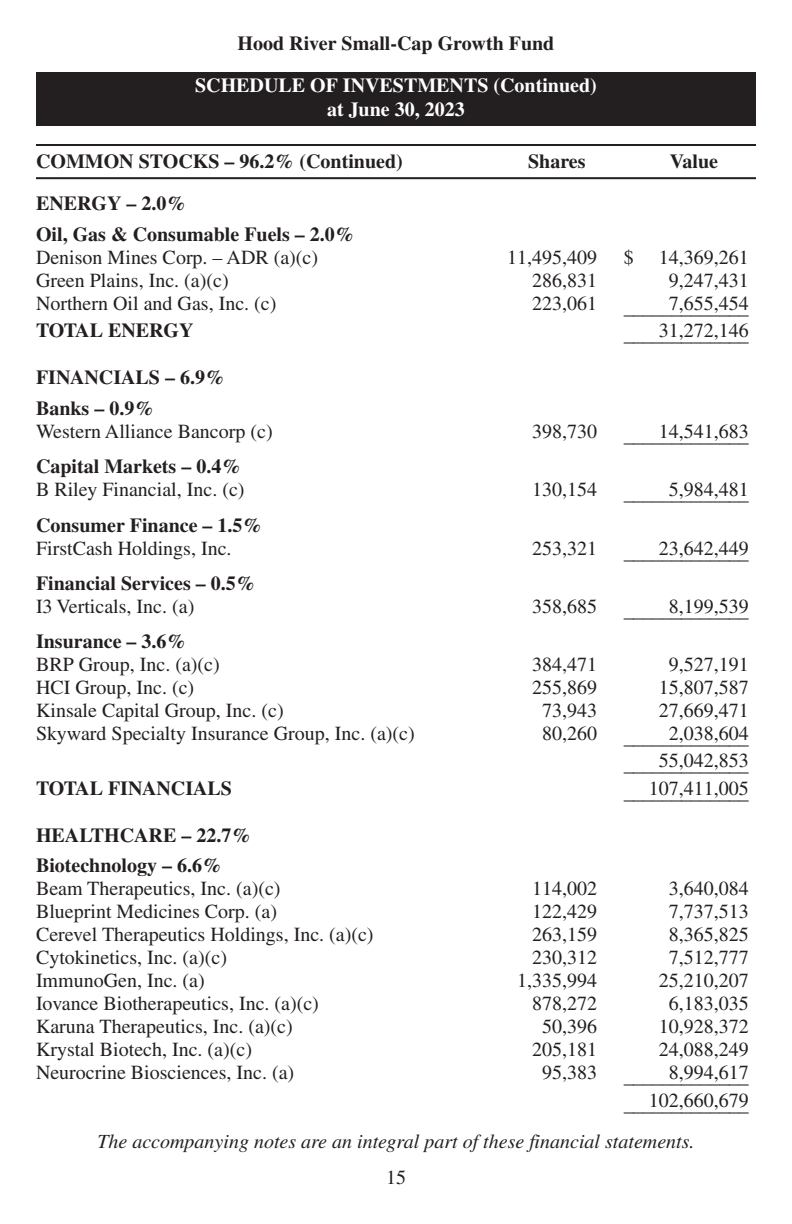
<style>
.page{position:relative;width:792px;height:1224px;background:#fff}
.page>*{position:absolute;margin:0;border:0;box-sizing:border-box;transform-origin:0 0}
.t1{font:20px/27px "Times";color:#231f20}
.t2{font:700 20px/31.2px "Times";color:#231f20}
.t3{font:italic 20px "Times";color:#231f20}
.t4{font:700 20px/24px "Times";color:#fff;text-align:center}
</style>
<div class="page">
<hr style="left:36px;top:144px;width:720px;height:2px;background:#231f20">
<hr style="left:36px;top:177px;width:720px;height:2px;background:#231f20">
<div style="left:36px;top:72px;width:720px;height:54px;background:#231f20"></div>
<p class="t2" style="left:238px;top:30px;width:318px">Hood River Small-Cap Growth Fund</p>
<p class="t4" style="left:195px;top:75px;width:403px">SCHEDULE OF INVESTMENTS (Continued) at June 30, 2023</p>
<p class="t2" style="left:36px;top:147px;width:368px">COMMON STOCKS – 96.2% (Continued)</p>
<p class="t2" style="left:528px;top:147px;width:59px">Shares</p>
<p class="t2" style="left:670px;top:147px;width:50px">Value</p>
<p class="t2" style="left:36px;top:189px;width:320px">ENERGY – 2.0%<br>Oil, Gas &amp; Consumable Fuels – 2.0%</p>
<p class="t1" style="left:36px;top:246px;width:284px">Denison Mines Corp. – ADR (a)(c)</p>
<p class="t1" style="left:507px;top:246px;width:92px">11,495,409</p>
<p class="t1" style="left:624px;top:246px;width:11px">$</p>
<p class="t1" style="left:659px;top:246px;width:91px">14,369,261</p>
<p class="t1" style="left:36px;top:269px;width:194px">Green Plains, Inc. (a)(c)</p>
<p class="t1" style="left:532px;top:269px;width:66px">286,831</p>
<p class="t1" style="left:669px;top:269px;width:81px">9,247,431</p>
<p class="t1" style="left:36px;top:292px;width:242px">Northern Oil and Gas, Inc. (c)</p>
<p class="t1" style="left:532px;top:292px;width:66px">223,061</p>
<p class="t1" style="left:624px;top:296px;width:127px">_____7_,_6_5_5_, 4_5__4</p>
<p class="t2" style="left:36px;top:316px;width:159px">TOTAL ENERGY</p>
<p class="t1" style="left:624px;top:323px;width:127px">_ ___3_1_,_2_7_2_, 1_4__6</p>
<p class="t2" style="left:36px;top:364px;width:191px">FINANCIALS – 6.9%<br>Banks – 0.9%</p>
<p class="t1" style="left:36px;top:420px;width:238px">Western Alliance Bancorp (c)</p>
<p class="t1" style="left:532px;top:420px;width:66px">398,730</p>
<p class="t1" style="left:624px;top:424px;width:127px">_ ___1_4_,_5_4_1_, 6_8__3</p>
<p class="t2" style="left:36px;top:453px;width:207px">Capital Markets – 0.4%</p>
<p class="t1" style="left:36px;top:478px;width:210px">B Riley Financial, Inc. (c)</p>
<p class="t1" style="left:532px;top:478px;width:66px">130,154</p>
<p class="t1" style="left:624px;top:482px;width:127px">_____5_,_9_8_4_, 4_8__1</p>
<p class="t2" style="left:36px;top:511px;width:228px">Consumer Finance – 1.5%</p>
<p class="t1" style="left:36px;top:536px;width:197px">FirstCash Holdings, Inc.</p>
<p class="t1" style="left:532px;top:536px;width:66px">253,321</p>
<p class="t1" style="left:624px;top:540px;width:127px">_ ___2_3_,_6_4_2_, 4_4__9</p>
<p class="t2" style="left:36px;top:569px;width:221px">Financial Services – 0.5%</p>
<p class="t1" style="left:36px;top:595px;width:160px">I3 Verticals, Inc. (a)</p>
<p class="t1" style="left:532px;top:595px;width:66px">358,685</p>
<p class="t1" style="left:624px;top:599px;width:127px">_____8_,_1_9_9_, 5_3__9</p>
<p class="t2" style="left:36px;top:628px;width:152px">Insurance – 3.6%</p>
<p class="t1" style="left:36px;top:653px;width:185px">BRP Group, Inc. (a)(c)</p>
<p class="t1" style="left:532px;top:653px;width:66px">384,471</p>
<p class="t1" style="left:669px;top:653px;width:81px">9,527,191</p>
<p class="t1" style="left:36px;top:676px;width:160px">HCI Group, Inc. (c)</p>
<p class="t1" style="left:532px;top:676px;width:66px">255,869</p>
<p class="t1" style="left:659px;top:676px;width:91px">15,807,587</p>
<p class="t1" style="left:36px;top:699px;width:249px">Kinsale Capital Group, Inc. (c)</p>
<p class="t1" style="left:542px;top:699px;width:56px">73,943</p>
<p class="t1" style="left:659px;top:699px;width:91px">27,669,471</p>
<p class="t1" style="left:36px;top:722px;width:380px">Skyward Specialty Insurance Group, Inc. (a)(c)</p>
<p class="t1" style="left:542px;top:722px;width:56px">80,260</p>
<p class="t1" style="left:624px;top:726px;width:127px">_____2_,_0_3_8_, 6_0__4 _ _ _ _5_5_,_0_4_2_, 8_5_ _3</p>
<p class="t2" style="left:36px;top:775px;width:198px">TOTAL FINANCIALS</p>
<p class="t1" style="left:624px;top:781px;width:127px">_ _ _1_0_7_,_4_1_1_, 0_0_ _5</p>
<p class="t2" style="left:36px;top:822px;width:217px;line-height:30.2px">HEALTHCARE – 22.7%<br>Biotechnology – 6.6%</p>
<p class="t1" style="left:36px;top:877px;width:246px">Beam Therapeutics, Inc. (a)(c)</p>
<p class="t1" style="left:532px;top:877px;width:67px">114,002</p>
<p class="t1" style="left:669px;top:877px;width:81px">3,640,084</p>
<p class="t1" style="left:36px;top:900px;width:243px">Blueprint Medicines Corp. (a)</p>
<p class="t1" style="left:532px;top:900px;width:66px">122,429</p>
<p class="t1" style="left:669px;top:900px;width:82px">7,737,513</p>
<p class="t1" style="left:36px;top:923px;width:339px">Cerevel Therapeutics Holdings, Inc. (a)(c)</p>
<p class="t1" style="left:532px;top:923px;width:66px">263,159</p>
<p class="t1" style="left:669px;top:923px;width:81px">8,365,825</p>
<p class="t1" style="left:36px;top:946px;width:193px">Cytokinetics, Inc. (a)(c)</p>
<p class="t1" style="left:532px;top:946px;width:66px">230,312</p>
<p class="t1" style="left:669px;top:946px;width:81px">7,512,777</p>
<p class="t1" style="left:36px;top:969px;width:170px">ImmunoGen, Inc. (a)</p>
<p class="t1" style="left:517px;top:969px;width:81px">1,335,994</p>
<p class="t1" style="left:659px;top:969px;width:91px">25,210,207</p>
<p class="t1" style="left:36px;top:992px;width:284px">Iovance Biotherapeutics, Inc. (a)(c)</p>
<p class="t1" style="left:532px;top:992px;width:66px">878,272</p>
<p class="t1" style="left:669px;top:992px;width:81px">6,183,035</p>
<p class="t1" style="left:36px;top:1015px;width:258px">Karuna Therapeutics, Inc. (a)(c)</p>
<p class="t1" style="left:542px;top:1015px;width:56px">50,396</p>
<p class="t1" style="left:659px;top:1015px;width:91px">10,928,372</p>
<p class="t1" style="left:36px;top:1038px;width:218px">Krystal Biotech, Inc. (a)(c)</p>
<p class="t1" style="left:532px;top:1038px;width:66px">205,181</p>
<p class="t1" style="left:659px;top:1038px;width:91px">24,088,249</p>
<p class="t1" style="left:36px;top:1061px;width:260px">Neurocrine Biosciences, Inc. (a)</p>
<p class="t1" style="left:542px;top:1061px;width:56px">95,383</p>
<p class="t1" style="left:624px;top:1065px;width:127px;line-height:28px">_____8_,_9_9_4_, 6_1__7 _ _ _1_0_2_,_6_6_0_, 6_7_ _9</p>
<p class="t3" style="left:97px;top:1134px;width:599px">The accompanying notes are an integral part of these financial statements.</p>
<p class="t1" style="left:386px;top:1165px;width:21px">15</p>
</div>
